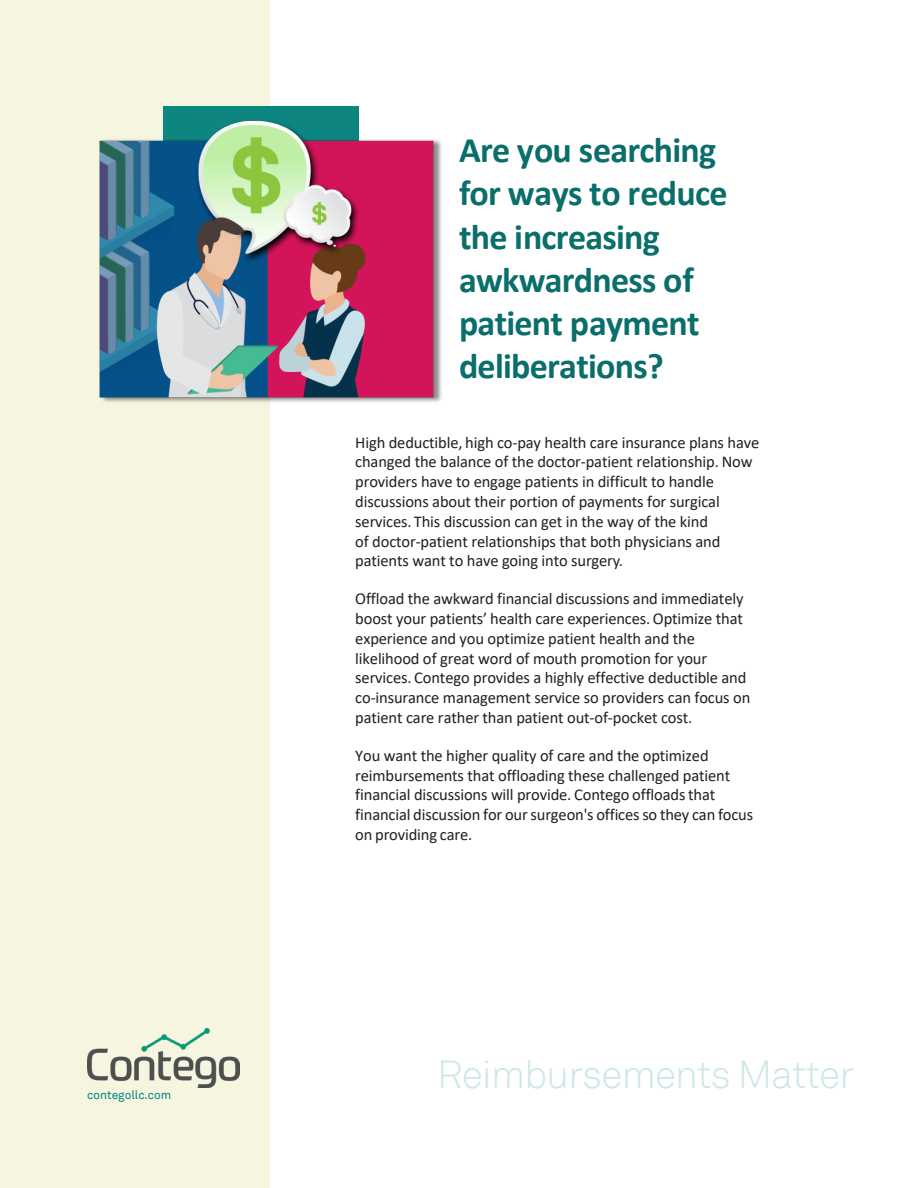
<style>
.page{position:relative;width:918px;height:1188px;background:#fff}
.page>*{position:absolute;margin:0;border:0;box-sizing:border-box;transform-origin:0 0}
.t1{font:300 39px "Akkurat";letter-spacing:-.02em;color:#cde7e7}
.t2{font:700 36px/43.2px "Calibri";letter-spacing:-.02em;color:#0a6e6a}
.t3{font:16.5px/19.8px "Calibri";letter-spacing:-.01em;color:#231f20}
.t4{font:12px "Akkurat";color:#068587}
</style>
<div class="page">
<div style="left:0;top:0;width:270px;height:1188px;background:#f6f5e0"></div>
<img style="left:87px;top:1028px;width:153px;height:59px">
<div style="left:163px;top:106px;width:196px;height:134px;background:#0d8681"></div>
<img style="left:99px;top:121px;width:343px;height:281px">
<p class="t4" style="left:87px;top:1088px;width:86px">contegollc.com</p>
<p class="t2" style="left:459px;top:128px;width:270px">Are you searching for ways to reduce the increasing awkwardness of patient payment deliberations?</p>
<p class="t3" style="left:355px;top:432px;width:406px">High deductible, high co-pay health care insurance plans have changed the balance of the doctor-patient relationship. Now providers have to engage patients in difficult to handle discussions about their portion of payments for surgical services. This discussion can get in the way of the kind<br>of doctor-patient relationships that both physicians and patients want to have going into surgery.</p>
<p class="t3" style="left:355px;top:588px;width:397px">Offload the awkward financial discussions and immediately boost your patients’ health care experiences. Optimize that experience and you optimize patient health and the likelihood of great word of mouth promotion for your services. Contego provides a highly effective deductible and co-insurance management service so providers can focus on patient care rather than patient out-of-pocket cost.</p>
<p class="t3" style="left:355px;top:745px;width:399px">You want the higher quality of care and the optimized reimbursements that offloading these challenged patient financial discussions will provide. Contego offloads that financial discussion for our surgeon's offices so they can focus on providing care.</p>
<h1 class="t1" style="left:437px;top:1051px;width:418px">Reimbursements Matter</h1>
</div>
